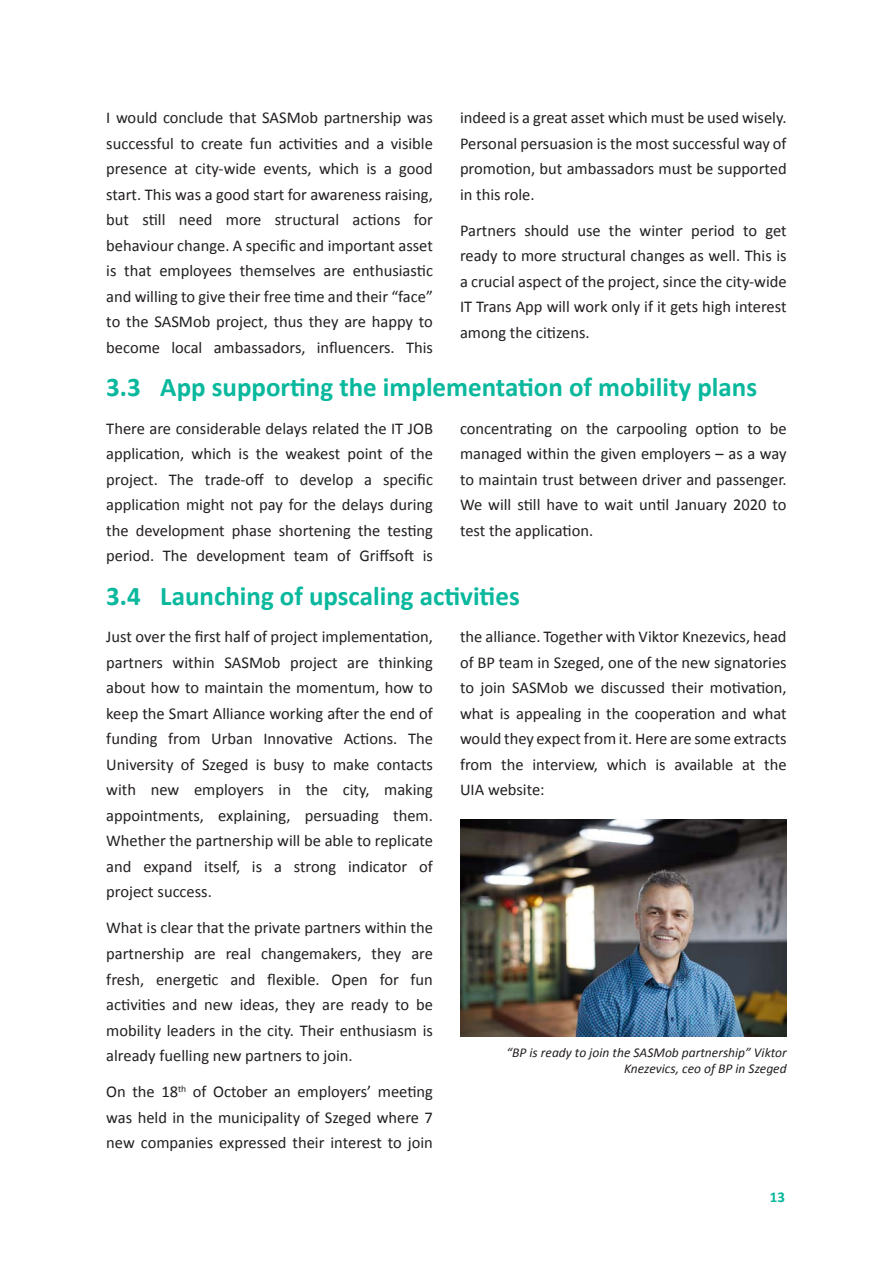
<style>
.page{position:relative;width:893px;height:1263px;background:#fff}
.page>*{position:absolute;margin:0;border:0;box-sizing:border-box;transform-origin:0 0}
.t1{font:700 27px "Calibri";color:#09b89d}
.Para{font:16.5px/25.5px "Calibri";color:#231f20;text-align:justify}
.t2{font:700 15px "Calibri";color:#09b89d}
.FigureCaption{font:italic 13.5px/16.2px "Calibri";color:#231f20;text-align:right}
</style>
<div class="page">
<img style="left:460px;top:819px;width:327px;height:218px">
<p class="Para" style="left:106px;top:105px;width:328px">I would conclude that SASMob partnership was successful to create fun activities and a visible presence at city-wide events, which is a good start. This was a good start for awareness raising, but still need more structural actions for behaviour change. A specific and important asset is that employees themselves are enthusiastic and willing to give their free time and their “face” to the SASMob project, thus they are happy to become local ambassadors, influencers. This</p>
<p class="Para" style="left:460px;top:105px;width:328px">indeed is a great asset which must be used wisely.<br>Personal persuasion is the most successful way of promotion, but ambassadors must be supported in this role.</p>
<p class="Para" style="left:460px;top:218px;width:328px">Partners should use the winter period to get ready to more structural changes as well. This is a crucial aspect of the project, since the city-wide IT Trans App will work only if it gets high interest among the citizens.</p>
<h2 class="t1" style="left:106px;top:368px;width:652px">3.3 App supporting the implementation of mobility plans</h2>
<p class="Para" style="left:106px;top:416px;width:328px">There are considerable delays related the IT JOB application, which is the weakest point of the project. The trade-off to develop a specific application might not pay for the delays during the development phase shortening the testing period. The development team of Griffsoft is</p>
<p class="Para" style="left:460px;top:416px;width:328px">concentrating on the carpooling option to be managed within the given employers – as a way to maintain trust between driver and passenger.<br>We will still have to wait until January 2020 to test the application.</p>
<h2 class="t1" style="left:106px;top:577px;width:415px">3.4 Launching of upscaling activities</h2>
<p class="Para" style="left:106px;top:624px;width:328px">Just over the first half of project implementation, partners within SASMob project are thinking about how to maintain the momentum, how to keep the Smart Alliance working after the end of funding from Urban Innovative Actions. The University of Szeged is busy to make contacts with new employers in the city, making appointments, explaining, persuading them.<br>Whether the partnership will be able to replicate and expand itself, is a strong indicator of project success.</p>
<p class="Para" style="left:106px;top:915px;width:328px">What is clear that the private partners within the partnership are real changemakers, they are fresh, energetic and flexible. Open for fun activities and new ideas, they are ready to be mobility leaders in the city. Their enthusiasm is already fuelling new partners to join.</p>
<p class="Para" style="left:106px;top:1079px;width:328px">On the 18<sup>th</sup> of October an employers’ meeting was held in the municipality of Szeged where 7 new companies expressed their interest to join</p>
<p class="Para" style="left:460px;top:624px;width:328px">the alliance. Together with Viktor Knezevics, head of BP team in Szeged, one of the new signatories to join SASMob we discussed their motivation, what is appealing in the cooperation and what would they expect from it. Here are some extracts from the interview, which is available at the UIA website:</p>
<p class="FigureCaption" style="left:506px;top:1044px;width:282px">“BP is ready to join the SASMob partnership” Viktor<br>Knezevics, ceo of BP in Szeged</p>
<p class="t2" style="left:770px;top:1186px;width:17px">13</p>
</div>
